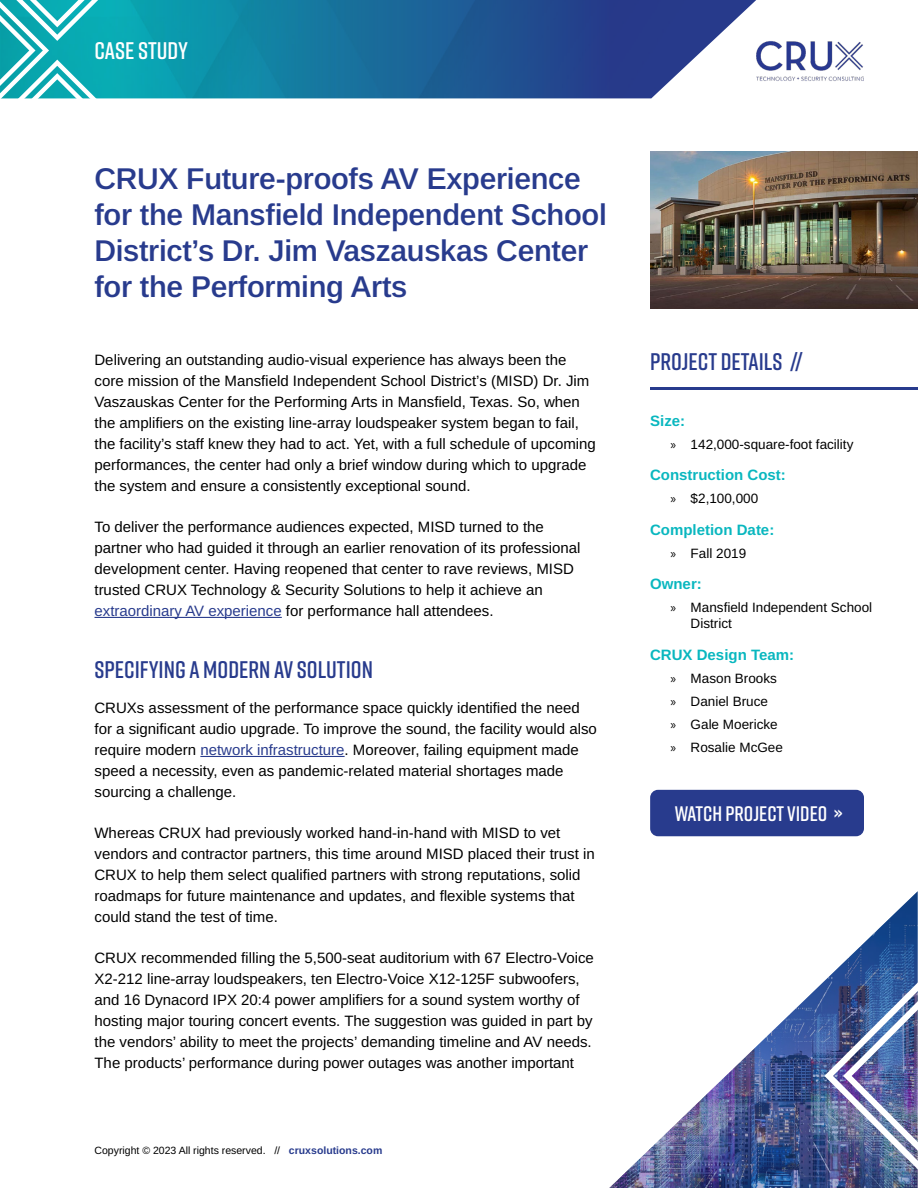
<style>
.page{position:relative;width:918px;height:1188px;background:#fff}
.page>*{position:absolute;margin:0;border:0;box-sizing:border-box;transform-origin:0 0}
.t1{font:600 30px/36px "Arimo";letter-spacing:-.01em;color:#283b8d}
.t2{font:600 24px "Rift";color:#283b8d}
.t3{font:600 24px "Rift";letter-spacing:-.005em;color:#fff}
.t4{font:600 21px "Rift";color:#fff}
.t5{font:15px/21px "Arimo";color:#000}
.t6{font:700 15px "Arimo";color:#09b7bf}
.t7{font:13.5px/23px "Arimo";color:#000}
.t8{font:10.5px "Arimo";color:#000}
.s1{color:#283b8d}
.s2{font-weight:700;color:#283b8d}
.s3{font-family:"Myriad Pro"}
</style>
<div class="page">
<img style="left:609px;top:891px;width:309px;height:297px">
<hr style="left:94px;top:617px;width:188px;height:1px;background:#283b8d">
<hr style="left:200px;top:756px;width:145px;height:1px;background:#283b8d">
<svg style="left:98px;top:0;width:658px;height:98px;background:#2b75a2"></svg>
<svg style="left:0;top:0;width:98px;height:99px"></svg>
<img style="left:756px;top:41px;width:108px;height:40px">
<hr style="left:650px;top:387px;width:268px;height:3px;background:#283b8d">
<img style="left:824px;top:982px;width:94px;height:188px">
<img style="left:650px;top:151px;width:268px;height:157px">
<div style="left:650px;top:790px;width:214px;height:46px;background:#283b8d;border-radius:8px"></div>
<h2 class="t3" style="left:94px;top:34px;width:95px">CASE STUDY</h2>
<h1 class="t1" style="left:94px;top:161px;width:514px">CRUX Future-proofs AV Experience for the Mansfield Independent School District’s Dr. Jim Vaszauskas Center for the Performing Arts</h1>
<p class="t5" style="left:94px;top:349px;width:503px">Delivering an outstanding audio-visual experience has always been the core mission of the Mansfield Independent School District’s (MISD) Dr. Jim Vaszauskas Center for the Performing Arts in Mansfield, Texas. So, when the amplifiers on the existing line-array loudspeaker system began to fail, the facility’s staff knew they had to act. Yet, with a full schedule of upcoming performances, the center had only a brief window during which to upgrade the system and ensure a consistently exceptional sound.</p>
<p class="t5" style="left:94px;top:516px;width:488px">To deliver the performance audiences expected, MISD turned to the partner who had guided it through an earlier renovation of its professional development center. Having reopened that center to rave reviews, MISD trusted CRUX Technology &amp; Security Solutions to help it achieve an <span class="s1">extraordinary AV experience</span> for performance hall attendees.</p>
<h2 class="t2" style="left:94px;top:653px;width:280px">SPECIFYING A MODERN AV SOLUTION</h2>
<p class="t5" style="left:94px;top:697px;width:504px">CRUXs assessment of the performance space quickly identified the need for a significant audio upgrade. To improve the sound, the facility would also require modern <span class="s1">network infrastructure</span>. Moreover, failing equipment made speed a necessity, even as pandemic-related material shortages made sourcing a challenge.</p>
<p class="t5" style="left:94px;top:823px;width:502px">Whereas CRUX had previously worked hand-in-hand with MISD to vet vendors and contractor partners, this time around MISD placed their trust in CRUX to help them select qualified partners with strong reputations, solid roadmaps for future maintenance and updates, and flexible systems that could stand the test of time.</p>
<p class="t5" style="left:94px;top:948px;width:501px">CRUX recommended filling the 5,500-seat auditorium with 67 Electro-Voice X2-212 line-array loudspeakers, ten Electro-Voice X12-125F subwoofers, and 16 Dynacord IPX 20:4 power amplifiers for a sound system worthy of hosting major touring concert events. The suggestion was guided in part by the vendors’ ability to meet the projects’ demanding timeline and AV needs.<br>The products’ performance during power outages was another important</p>
<p class="t8" style="left:94px;top:1143px;width:289px">Copyright © 2023 All rights reserved. // <span class="s2">cruxsolutions.com</span></p>
<h2 class="t2" style="left:650px;top:344px;width:154px">PROJECT DETAILS //</h2>
<p class="t6" style="left:650px;top:410px;width:37px">Size:</p>
<p class="t7" style="left:670px;top:433px;width:185px"><span class="s3">»</span> 142,000-square-foot facility</p>
<p class="t6" style="left:650px;top:465px;width:137px">Construction Cost:</p>
<p class="t7" style="left:670px;top:487px;width:89px"><span class="s3">»</span> $2,100,000</p>
<p class="t6" style="left:650px;top:519px;width:126px">Completion Date:</p>
<p class="t7" style="left:670px;top:542px;width:77px"><span class="s3">»</span> Fall 2019</p>
<p class="t6" style="left:650px;top:574px;width:53px">Owner:</p>
<p class="t7" style="left:691px;top:600px;width:183px;line-height:16.2px;text-indent:-20px"><span class="s3">»</span> Mansfield Independent School<br>District</p>
<p class="t6" style="left:650px;top:644px;width:145px">CRUX Design Team:</p>
<p class="t7" style="left:670px;top:667px;width:114px"><span class="s3">»</span> Mason Brooks <span class="s3">»</span> Daniel Bruce<br><span class="s3">»</span> Gale Moericke <span class="s3">»</span> Rosalie McGee</p>
<h3 class="t4" style="left:675px;top:798px;width:169px">WATCH PROJECT VIDEO »</h3>
</div>
